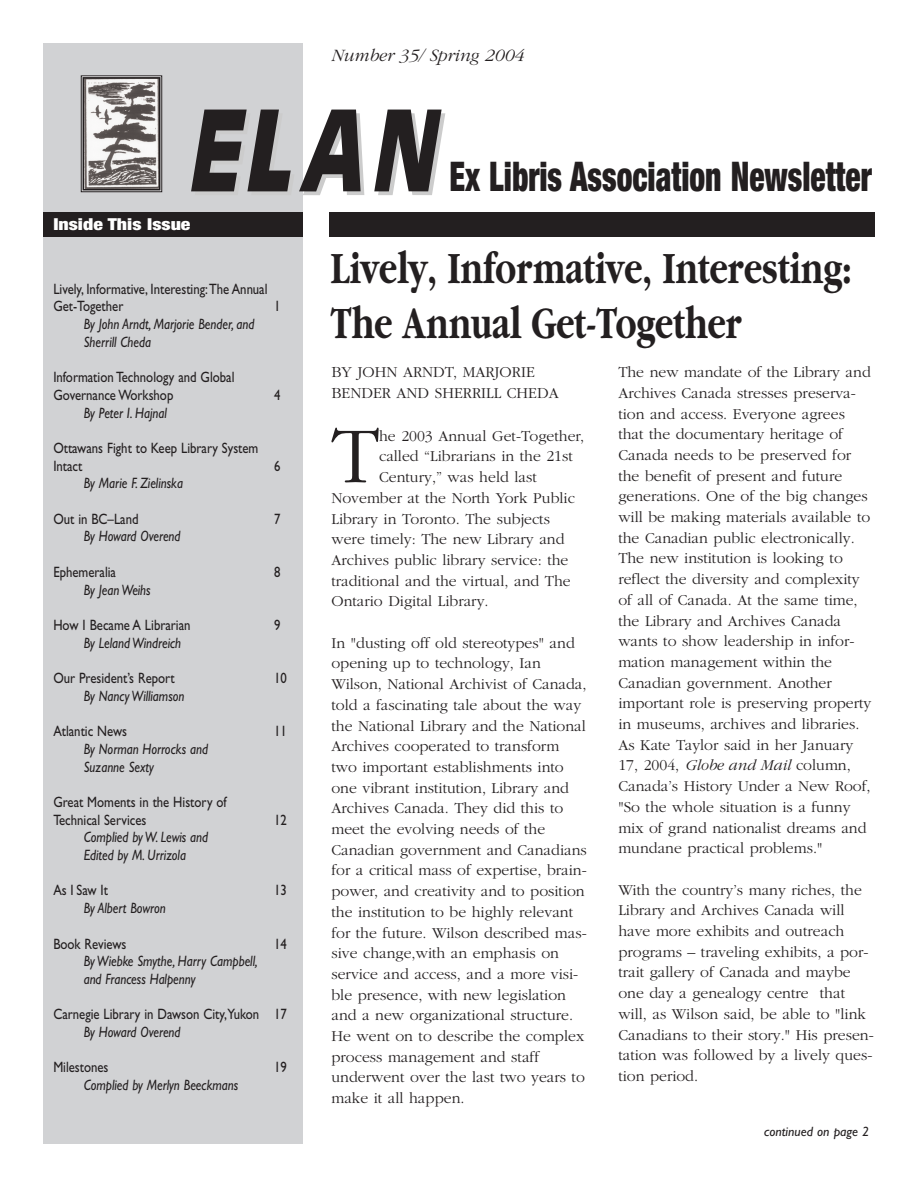
<style>
.page{position:relative;width:918px;height:1188px;background:#fff}
.page>*{position:absolute;margin:0;border:0;box-sizing:border-box;transform-origin:0 0}
.t1{font:italic 700 97.5px "Olive Antique";color:#231f20;scale:.77 1}
.t2{font:300 82.2px "Garamond";color:#231f20}
.t3{font:700 46.5px/55.1px "Garamond";color:#231f20;scale:.74 1}
.t4{font:900 condensed 40.95px "Helvetica Neue";color:#231f20;scale:.77 1}
.t5{font:italic 300 18px "Garamond";color:#231f20}
.t6{font:900 condensed 16.5px "Helvetica Neue";color:#fff;scale:1.2 1}
.t7{font:300 15.75px/20.7px "Garamond";color:#231f20}
.t8{font:15px/17.7px "Gill Sans";color:#231f20;scale:.85 1}
.t9{font:italic 15px/17.7px "Gill Sans";color:#231f20;scale:.85 1}
.t10{font:italic 13.5px "Gill Sans";color:#231f20}
.s1{font-style:italic}
</style>
<div class="page">
<div style="left:43px;top:43px;width:259px;height:1101px;background:#d1d2d4"></div>
<div style="left:43px;top:212px;width:259px;height:25px;background:#231f20"></div>
<div style="left:329px;top:212px;width:546px;height:25px;background:#231f20"></div>
<img style="left:85px;top:80px;width:72px;height:107px">
<div style="left:81px;top:76px;width:81px;height:116px;border:1px solid #231f20"></div>
<div style="left:82px;top:77px;width:78px;height:113px;border:2px solid #231f20"></div>
<p class="t5" style="left:331px;top:44px;width:194px">Number 35/ Spring 2004</p>
<h1 class="t1" style="left:186px;top:101px;width:353px">ELAN</h1>
<h3 class="t4" style="left:449px;top:162px;width:550px">Ex Libris Association Newsletter</h3>
<p class="t6" style="left:53px;top:218px;width:116px">Inside This Issue</p>
<p class="t8" style="left:53px;top:281px;width:254px">Lively, Informative, Interesting:The Annual<br>Get-Together</p>
<p class="t8" style="left:274px;top:299px;width:9px">1</p>
<p class="t9" style="left:84px;top:317px;width:203px">By John Arndt, Marjorie Bender, and<br>Sherrill Cheda</p>
<p class="t8" style="left:53px;top:370px;width:215px">Information Technology and Global<br>Governance Workshop</p>
<p class="t9" style="left:84px;top:405px;width:99px">By Peter I. Hajnal</p>
<p class="t8" style="left:53px;top:440px;width:243px">Ottawans Fight to Keep Library System<br>Intact</p>
<p class="t8" style="left:274px;top:387px;width:9px">4</p>
<p class="t8" style="left:274px;top:458px;width:9px">6</p>
<p class="t9" style="left:84px;top:476px;width:118px">By Marie F. Zielinska</p>
<p class="t8" style="left:53px;top:511px;width:102px">Out in BC–Land</p>
<p class="t8" style="left:274px;top:511px;width:9px">7</p>
<p class="t9" style="left:84px;top:529px;width:115px">By Howard Overend</p>
<p class="t8" style="left:53px;top:564px;width:75px">Ephemeralia</p>
<p class="t8" style="left:274px;top:564px;width:9px">8</p>
<p class="t9" style="left:84px;top:582px;width:80px">By Jean Weihs</p>
<p class="t8" style="left:53px;top:617px;width:163px">How I Became A Librarian</p>
<p class="t8" style="left:274px;top:617px;width:9px">9</p>
<p class="t9" style="left:84px;top:635px;width:116px">By Leland Windreich</p>
<p class="t8" style="left:53px;top:671px;width:144px">Our President’s Report</p>
<p class="t8" style="left:274px;top:671px;width:16px">10</p>
<p class="t9" style="left:84px;top:688px;width:120px">By Nancy Williamson</p>
<p class="t8" style="left:53px;top:724px;width:88px">Atlantic News</p>
<p class="t8" style="left:274px;top:724px;width:16px">11</p>
<p class="t9" style="left:84px;top:741px;width:148px">By Norman Horrocks and<br>Suzanne Sexty</p>
<p class="t8" style="left:53px;top:794px;width:206px">Great Moments in the History of<br>Technical Services</p>
<p class="t8" style="left:274px;top:812px;width:16px">12</p>
<p class="t9" style="left:84px;top:830px;width:148px">Complied by W. Lewis and<br>Edited by M. Urrizola</p>
<p class="t8" style="left:53px;top:883px;width:66px">As I Saw It</p>
<p class="t8" style="left:274px;top:883px;width:16px">13</p>
<p class="t9" style="left:84px;top:901px;width:98px">By Albert Bowron</p>
<p class="t8" style="left:53px;top:936px;width:88px">Book Reviews</p>
<p class="t8" style="left:274px;top:936px;width:16px">14</p>
<p class="t9" style="left:84px;top:954px;width:206px">By Wiebke Smythe, Harry Campbell, and Francess Halpenny</p>
<p class="t8" style="left:53px;top:1007px;width:276px">Carnegie Library in Dawson City,Yukon 17</p>
<p class="t9" style="left:84px;top:1025px;width:115px">By Howard Overend</p>
<p class="t8" style="left:53px;top:1060px;width:66px">Milestones</p>
<p class="t8" style="left:274px;top:1060px;width:16px">19</p>
<p class="t9" style="left:84px;top:1078px;width:184px">Complied by Merlyn Beeckmans</p>
<h3 class="t3" style="left:331px;top:239px;width:705px">Lively, Informative, Interesting:<br>The Annual Get-Together</h3>
<p class="t7" style="left:331px;top:361px;width:229px">BY JOHN ARNDT, MARJORIE<br>BENDER AND SHERRILL CHEDA</p>
<h2 class="t2" style="left:331px;top:406px;width:49px">T</h2>
<p class="t7" style="left:379px;top:425px;width:207px">he 2003 Annual Get-Together,</p>
<p class="t7" style="left:379px;top:446px;width:195px">called “Librarians in the 21st</p>
<p class="t7" style="left:379px;top:466px;width:159px">Century,” was held last</p>
<p class="t7" style="left:331px;top:487px;width:245px">November at the North York Public</p>
<p class="t7" style="left:331px;top:508px;width:220px">Library in Toronto. The subjects</p>
<p class="t7" style="left:331px;top:528px;width:235px">were timely: The new Library and</p>
<p class="t7" style="left:331px;top:549px;width:238px">Archives public library service: the</p>
<p class="t7" style="left:331px;top:570px;width:241px">traditional and the virtual, and The</p>
<p class="t7" style="left:331px;top:591px;width:159px">Ontario Digital Library.</p>
<p class="t7" style="left:331px;top:632px;width:257px">In "dusting off old stereotypes" and opening up to technology, Ian Wilson, National Archivist of Canada, told a fascinating tale about the way the National Library and the National Archives cooperated to transform two important establishments into one vibrant institution, Library and Archives Canada. They did this to meet the evolving needs of the Canadian government and Canadians for a critical mass of expertise, brain&shy;power, and creativity and to position the institution to be highly relevant for the future. Wilson described mas&shy;sive change,with an emphasis on service and access, and a more visi&shy;ble presence, with new legislation and a new organizational structure.<br>He went on to describe the complex process management and staff underwent over the last two years to make it all happen.</p>
<p class="t7" style="left:618px;top:361px;width:255px">The new mandate of the Library and Archives Canada stresses preserva&shy;tion and access. Everyone agrees that the documentary heritage of Canada needs to be preserved for the benefit of present and future generations. One of the big changes will be making materials available to the Canadian public electronically.<br>The new institution is looking to reflect the diversity and complexity of all of Canada. At the same time, the Library and Archives Canada wants to show leadership in infor&shy;mation management within the Canadian government. Another important role is preserving property in museums, archives and libraries.<br>As Kate Taylor said in her January 17, 2004, <span class="s1">Globe and Mail</span> column, Canada’s History Under a New Roof, "So the whole situation is a funny mix of grand nationalist dreams and mundane practical problems."</p>
<p class="t7" style="left:618px;top:879px;width:257px">With the country’s many riches, the<br>Library and Archives Canada will have more exhibits and outreach programs – traveling exhibits, a por&shy;trait gallery of Canada and maybe one day a genealogy centre that will, as Wilson said, be able to "link<br>Canadians to their story." His presen&shy;tation was followed by a lively ques&shy;tion period.</p>
<p class="t10" style="left:764px;top:1126px;width:107px">continued on page 2</p>
</div>
